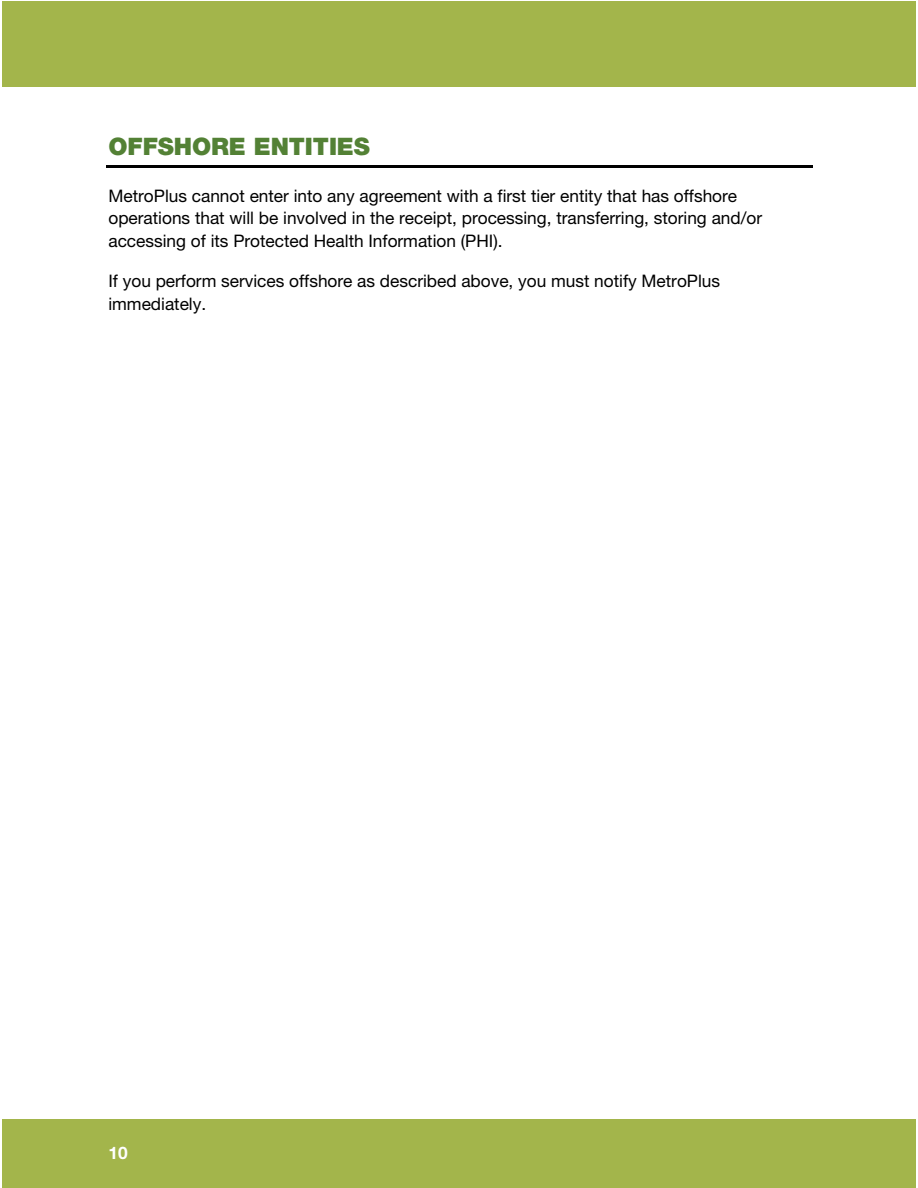
<style>
.page{position:relative;width:918px;height:1188px;background:#fff}
.page>*{position:absolute;margin:0;border:0;box-sizing:border-box;transform-origin:0 0}
.t1{font:900 24.15px "Helvetica Neue LT Pro";letter-spacing:-.005em;color:#538135}
.t2{font:17.25px/22.4px "Helvetica Neue LT Pro";color:#000}
.t3{font:700 17.25px "Helvetica Neue LT Pro";color:#fff}
</style>
<div class="page">
<div style="left:3px;top:2px;width:913px;height:85px;background:#a3b54b"></div>
<div style="left:3px;top:1119px;width:913px;height:69px;background:#a3b54b"></div>
<hr style="left:106px;top:166px;width:707px;height:2px;background:#000">
<h1 class="t1" style="left:108px;top:138px;width:263px">OFFSHORE ENTITIES</h1>
<p class="t2" style="left:108px;top:187px;width:655px">MetroPlus cannot enter into any agreement with a first tier entity that has offshore operations that will be involved in the receipt, processing, transferring, storing and/or accessing of its Protected Health Information (PHI).</p>
<p class="t2" style="left:108px;top:272px;width:613px">If you perform services offshore as described above, you must notify MetroPlus immediately.</p>
<p class="t3" style="left:109px;top:1147px;width:21px">10</p>
</div>
